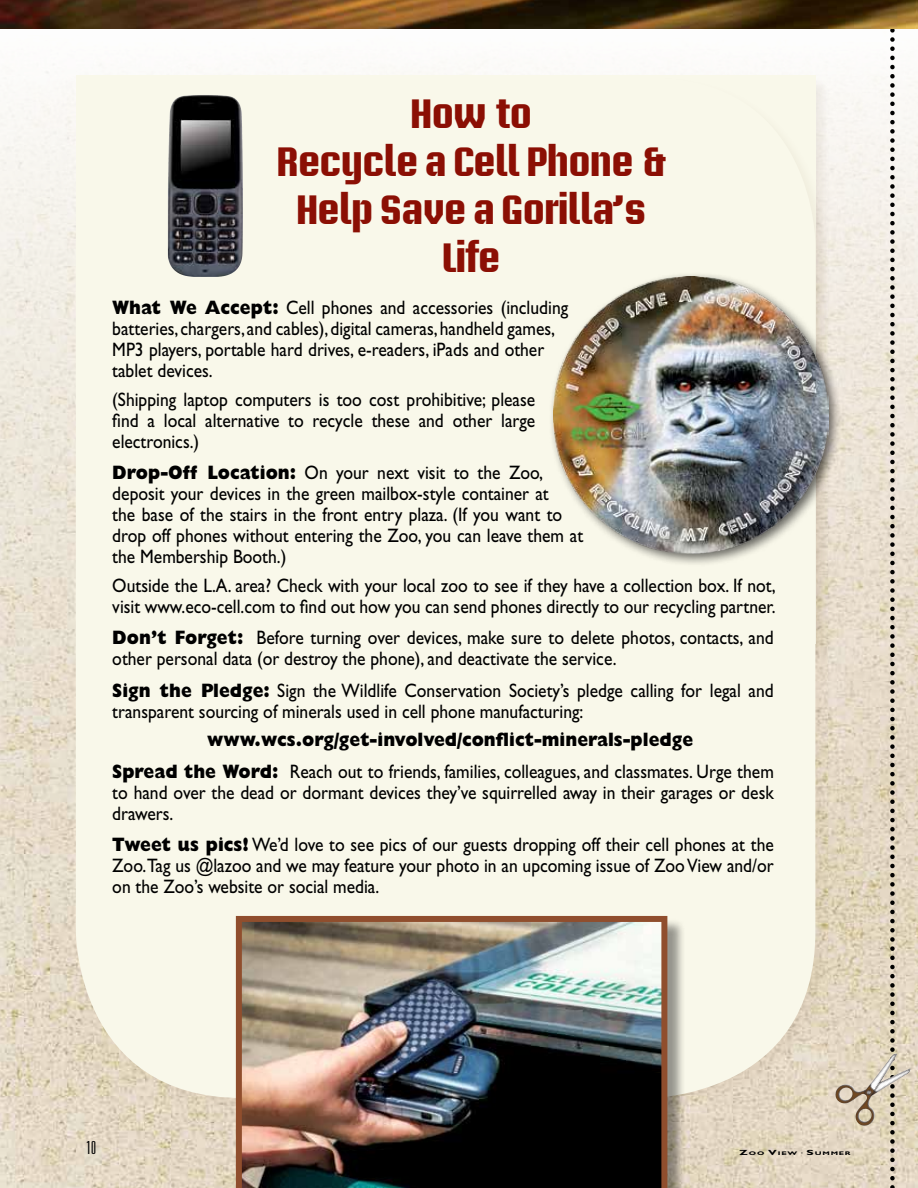
<style>
.page{position:relative;width:918px;height:1188px;background:#fff}
.page>*{position:absolute;margin:0;border:0;box-sizing:border-box;transform-origin:0 0}
.t1{font:700 40.5px/48px "Briem Akademi Std";letter-spacing:-.02em;color:#8b0f04;text-align:center}
.t2{font:19.5px/21px "Gill Sans Std";color:#000;scale:.9 1}
.t3{font:800 19.5px/31.5px "Gill Sans Std";color:#000;scale:.9 1}
.t4{font:300 ultra-condensed 18px "Univers";color:#000}
.t5{font:700 5.25px "Gill Sans";letter-spacing:.09em;color:#000;scale:1.6 1}
.s1{font-weight:800}
.s2{font-weight:400}
.s3{font-size:7.5px}
.s4{font-size:3px}
</style>
<div class="page">
<img style="left:0;top:29px;width:918px;height:1159px">
<svg style="left:890px;top:30px;width:5px;height:1158px;background:#9a948a"></svg>
<img style="left:856px;top:1054px;width:38px;height:38px">
<div style="left:74px;top:76px;width:756px;height:1037px;background:#856845;opacity:.07"></div>
<div style="left:76px;top:77px;width:739px;height:1021px;background:#f9f8ea;border-radius:166px"></div>
<div style="left:548px;top:272px;width:294px;height:295px;background:#000;opacity:.59"></div>
<img style="left:553px;top:277px;width:276px;height:276px">
<div style="left:238px;top:918px;width:448px;height:270px;background:#000;opacity:.4"></div>
<img style="left:236px;top:916px;width:431px;height:272px">
<img style="left:168px;top:95px;width:34px;height:174px">
<img style="left:0;top:0;width:917px;height:29px">
<svg style="left:917px;top:0;width:1px;height:29px"></svg>
<h1 class="t1" style="left:277px;top:90px;width:391px">How to<br>Recycle a Cell Phone &amp;<br>Help Save a Gorilla’s<br>Life</h1>
<p class="t2" style="left:112px;top:297px;width:508px"><span class="s1">What We Accept:</span> Cell phones and accessories (including batteries, chargers, and cables), digital cameras, handheld games, MP3 players, portable hard drives, e-readers, iPads and other tablet devices.</p>
<p class="t2" style="left:112px;top:389px;width:472px;text-align:justify">(Shipping laptop computers is too cost prohibitive; please find a local alternative to recycle these and other large electronics.)</p>
<p class="t2" style="left:112px;top:462px;width:525px"><span class="s1">Drop-Off Location:</span> On your next visit to the Zoo, deposit your devices in the green mailbox-style container at<br>the base of the stairs in the front entry plaza. (If you want to drop off phones without entering the Zoo, you can leave them at the Membership Booth.)</p>
<p class="t2" style="left:112px;top:575px;width:739px">Outside the L.A. area? Check with your local zoo to see if they have a collection box. If not, visit www.eco-cell.com to find out how you can send phones directly to our recycling partner.</p>
<p class="t2" style="left:112px;top:627px;width:736px"><span class="s1">Don’t Forget:</span> Before turning over devices, make sure to delete photos, contacts, and other personal data (or destroy the phone), and deactivate the service.</p>
<p class="t2" style="left:112px;top:680px;width:736px"><span class="s1">Sign the Pledge:</span> Sign the Wildlife Conservation Society’s pledge calling for legal and transparent sourcing of minerals used in cell phone manufacturing:</p>
<p class="t3" style="left:112px;top:724px;width:737px;text-indent:95px">www.wcs.org/get-involved/conflict-minerals-pledge<br>Spread the Word: <span class="s2">Reach out to friends, families, colleagues, and classmates. Urge them</span></p>
<p class="t2" style="left:112px;top:782px;width:737px">to hand over the dead or dormant devices they’ve squirrelled away in their garages or desk drawers.</p>
<p class="t2" style="left:112px;top:834px;width:737px;text-align:justify"><span class="s1">Tweet us pics!</span> We’d love to see pics of our guests dropping off their cell phones at the Zoo.Tag us @lazoo and we may feature your photo in an upcoming issue of Zoo View and/or on the Zoo’s website or social media.</p>
<p class="t4" style="left:86px;top:1139px;width:11px">10</p>
<p class="t5" style="left:740px;top:1150px;width:41px"><span class="s3">Z</span>OO <span class="s3">V</span>IEW <span class="s4">•</span></p>
<p class="t5" style="left:806px;top:1150px;width:29px"><span class="s3">S</span>UMMER</p>
</div>
